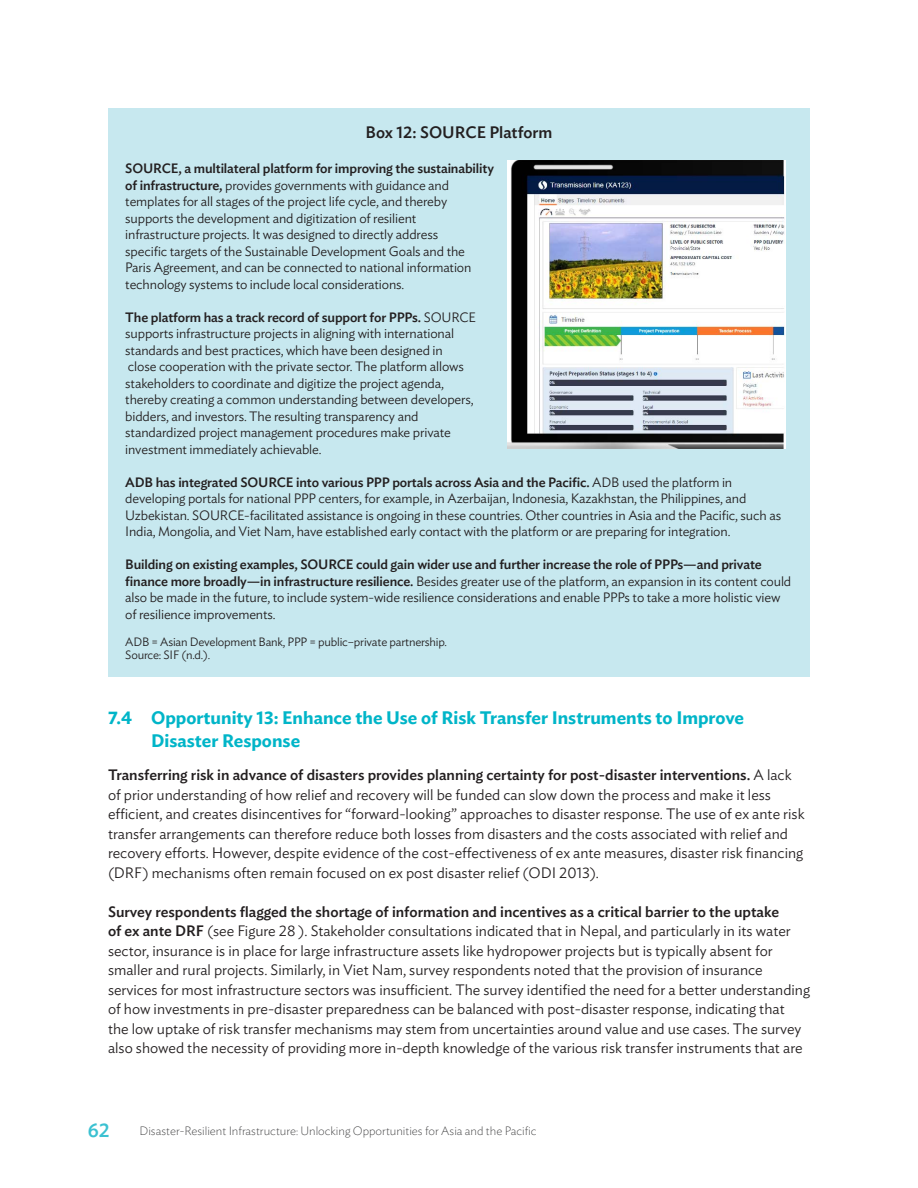
<style>
.page{position:relative;width:918px;height:1188px;background:#fff}
.page>*{position:absolute;margin:0;border:0;box-sizing:border-box;transform-origin:0 0}
.t1{font:500 19.5px "Ideal Sans";color:#3bc1d1}
.t2{font:600 18px/23.1px "Ideal Sans";color:#00b5c8}
._00_Body{font:500 16.5px "Ideal Sans";color:#231f20}
.List_Paragraph{font:300 15px/19.5px "Ideal Sans";color:#231f20}
.List_Paragraph-2{font:300 13.5px/16.5px "Ideal Sans";letter-spacing:-.01em;color:#231f20}
.List_Paragraph-3{font:500 13.5px "Ideal Sans";letter-spacing:-.01em;color:#231f20}
.t3{font:200 12px "Ideal Sans";color:#3e3e3f}
.List_Paragraph-4{font:300 12px "Ideal Sans";letter-spacing:-.015em;color:#231f20}
.s1{font-weight:500}
.s2{font-weight:300}
</style>
<div class="page">
<div style="left:108px;top:108px;width:702px;height:568px;background:#c7e8ef"></div>
<img style="left:508px;top:161px;width:277px;height:288px">
<p class="_00_Body" style="left:366px;top:120px;width:188px">Box 12: SOURCE Platform</p>
<p class="List_Paragraph-3" style="left:125px;top:158px;width:370px">SOURCE, a multilateral platform for improving the sustainability</p>
<p class="List_Paragraph-2" style="left:125px;top:176px;width:325px"><span class="s1">of infrastructure,</span> provides governments with guidance and</p>
<p class="List_Paragraph-2" style="left:125px;top:192px;width:323px">templates for all stages of the project life cycle, and thereby</p>
<p class="List_Paragraph-2" style="left:125px;top:209px;width:293px">supports the development and digitization of resilient</p>
<p class="List_Paragraph-2" style="left:125px;top:225px;width:314px">infrastructure projects. It was designed to directly address</p>
<p class="List_Paragraph-2" style="left:125px;top:242px;width:341px">specific targets of the Sustainable Development Goals and the</p>
<p class="List_Paragraph-2" style="left:125px;top:258px;width:348px">Paris Agreement, and can be connected to national information</p>
<p class="List_Paragraph-2" style="left:125px;top:275px;width:281px">technology systems to include local considerations.</p>
<p class="List_Paragraph-3" style="left:125px;top:306px;width:352px">The platform has a track record of support for PPPs. <span class="s2">SOURCE</span></p>
<p class="List_Paragraph-2" style="left:125px;top:324px;width:330px">supports infrastructure projects in aligning with international</p>
<p class="List_Paragraph-2" style="left:125px;top:340px;width:319px">standards and best practices, which have been designed in</p>
<p class="List_Paragraph-2" style="left:128px;top:357px;width:337px">close cooperation with the private sector. The platform allows</p>
<p class="List_Paragraph-2" style="left:125px;top:373px;width:320px">stakeholders to coordinate and digitize the project agenda,</p>
<p class="List_Paragraph-2" style="left:125px;top:390px;width:350px">thereby creating a common understanding between developers,</p>
<p class="List_Paragraph-2" style="left:125px;top:406px;width:295px">bidders, and investors. The resulting transparency and</p>
<p class="List_Paragraph-2" style="left:125px;top:423px;width:327px">standardized project management procedures make private</p>
<p class="List_Paragraph-2" style="left:125px;top:439px;width:198px">investment immediately achievable.</p>
<p class="List_Paragraph-2" style="left:125px;top:472px;width:657px"><span class="s1">ADB has integrated SOURCE into various PPP portals across Asia and the Pacific.</span> ADB used the platform in developing portals for national PPP centers, for example, in Azerbaijan, Indonesia, Kazakhstan, the Philippines, and Uzbekistan. SOURCE-facilitated assistance is ongoing in these countries. Other countries in Asia and the Pacific, such as India, Mongolia, and Viet Nam, have established early contact with the platform or are preparing for integration.</p>
<p class="List_Paragraph-2" style="left:125px;top:555px;width:668px"><span class="s1">Building on existing examples, SOURCE could gain wider use and further increase the role of PPPs—and private finance more broadly—in infrastructure resilience.</span> Besides greater use of the platform, an expansion in its content could also be made in the future, to include system-wide resilience considerations and enable PPPs to take a more holistic view of resilience improvements.</p>
<p class="List_Paragraph-4" style="left:125px;top:632px;width:323px">ADB = Asian Development Bank, PPP = public–private partnership.</p>
<p class="List_Paragraph-4" style="left:125px;top:646px;width:87px">Source: SIF (n.d.).</p>
<p class="t2" style="left:151px;top:705px;width:594px;text-indent:-43px">7.4 Opportunity 13: Enhance the Use of Risk Transfer Instruments to Improve<br>Disaster Response</p>
<p class="List_Paragraph" style="left:108px;top:764px;width:698px"><span class="s1">Transferring risk in advance of disasters provides planning certainty for post-disaster interventions.</span> A lack of prior understanding of how relief and recovery will be funded can slow down the process and make it less efficient, and creates disincentives for “forward-looking” approaches to disaster response. The use of ex ante risk transfer arrangements can therefore reduce both losses from disasters and the costs associated with relief and recovery efforts. However, despite evidence of the cost-effectiveness of ex ante measures, disaster risk financing (DRF) mechanisms often remain focused on ex post disaster relief (ODI 2013).</p>
<p class="List_Paragraph" style="left:108px;top:900px;width:704px"><span class="s1">Survey respondents flagged the shortage of information and incentives as a critical barrier to the uptake<br>of ex ante DRF</span> (see Figure 28 ). Stakeholder consultations indicated that in Nepal, and particularly in its water sector, insurance is in place for large infrastructure assets like hydropower projects but is typically absent for smaller and rural projects. Similarly, in Viet Nam, survey respondents noted that the provision of insurance services for most infrastructure sectors was insufficient. The survey identified the need for a better understanding of how investments in pre-disaster preparedness can be balanced with post-disaster response, indicating that<br>the low uptake of risk transfer mechanisms may stem from uncertainties around value and use cases. The survey also showed the necessity of providing more in-depth knowledge of the various risk transfer instruments that are</p>
<h1 class="t1" style="left:88px;top:1116px;width:24px">62</h1>
<p class="t3" style="left:140px;top:1121px;width:399px">Disaster-Resilient Infrastructure: Unlocking Opportunities for Asia and the Pacific</p>
</div>
